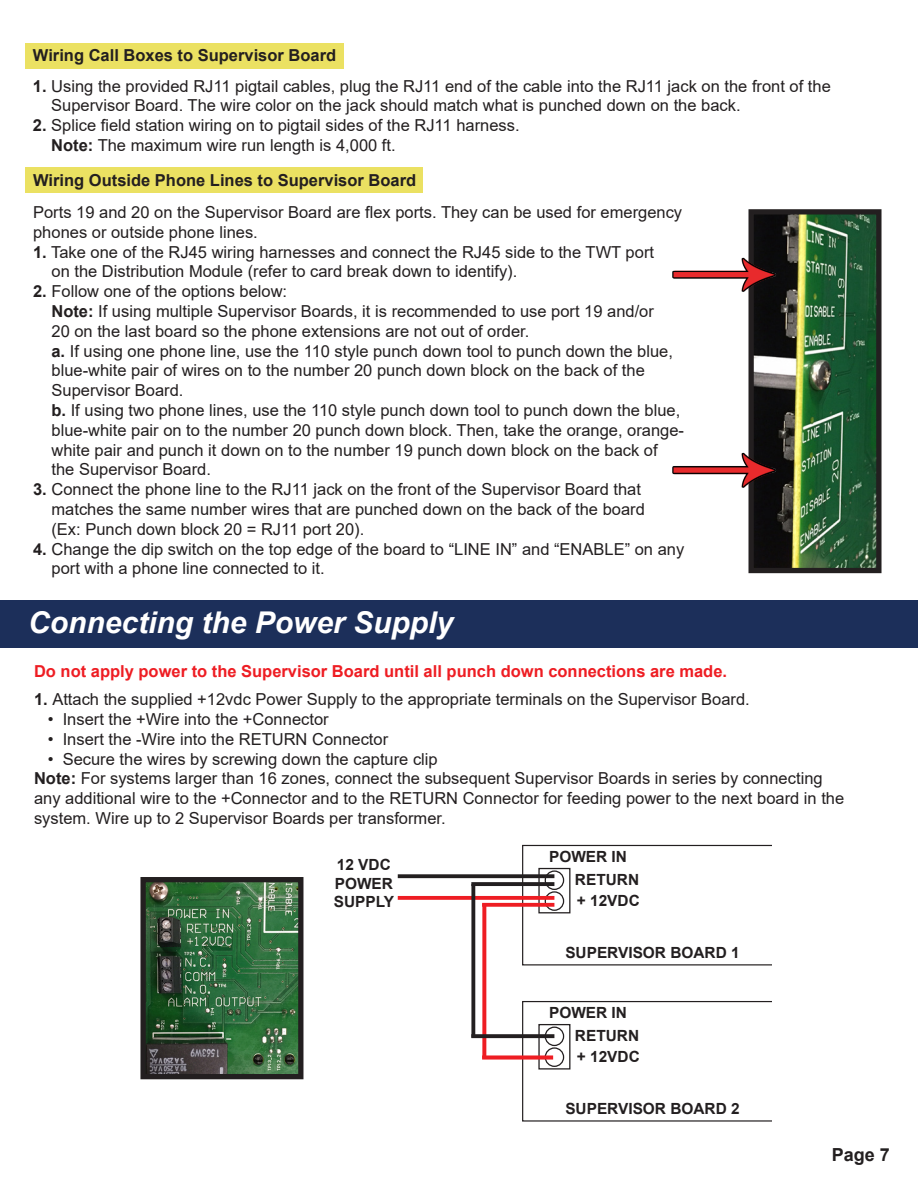
<style>
.page{position:relative;width:918px;height:1188px;background:#fff}
.page>*{position:absolute;margin:0;border:0;box-sizing:border-box;transform-origin:0 0}
.t1{font:italic 700 30px "Arial";color:#fff}
.t2{font:700 18px "Arial";color:#231f20}
.t3{font:16.5px/19.8px "Arial";color:#231f20}
.t4{font:700 16.5px "Arial";color:#231f20}
.t5{font:700 16.5px "Arial";color:#ee1d23}
.t6{font:700 15.45px/22.4px "Arial";color:#231f20}
.s1{font-weight:700}
</style>
<div class="page">
<div style="left:25px;top:43px;width:319px;height:25px;background:#ebe162"></div>
<div style="left:25px;top:168px;width:398px;height:25px;background:#ebe162"></div>
<img style="left:754px;top:215px;width:122px;height:352px">
<div style="left:748px;top:209px;width:134px;height:364px;border:5px solid #231f20"></div>
<img style="left:672px;top:256px;width:107px;height:39px">
<img style="left:672px;top:452px;width:107px;height:38px">
<div style="left:0;top:600px;width:918px;height:48px;background:#1c2f5a"></div>
<img style="left:146px;top:883px;width:151px;height:190px">
<div style="left:140px;top:877px;width:163px;height:202px;border:5px solid #231f20"></div>
<svg style="left:522px;top:845px;width:250px;height:120px"></svg>
<svg style="left:522px;top:1001px;width:250px;height:121px"></svg>
<svg style="left:398px;top:874px;width:156px;height:4px"></svg>
<svg style="left:398px;top:896px;width:156px;height:4px"></svg>
<svg style="left:482px;top:903px;width:72px;height:4px"></svg>
<svg style="left:482px;top:904px;width:4px;height:151px"></svg>
<div style="left:482px;top:1055px;width:71px;height:5px;background:#ee1d23"></div>
<svg style="left:471px;top:882px;width:83px;height:4px"></svg>
<svg style="left:471px;top:884px;width:4px;height:150px"></svg>
<svg style="left:471px;top:1034px;width:83px;height:4px"></svg>
<p class="t4" style="left:33px;top:44px;width:305px">Wiring Call Boxes to Supervisor Board</p>
<p class="t3" style="left:33px;top:76px;width:799px"><span class="s1">1.</span> Using the provided RJ11 pigtail cables, plug the RJ11 end of the cable into the RJ11 jack on the front of the</p>
<p class="t3" style="left:51px;top:96px;width:691px">Supervisor Board. The wire color on the jack should match what is punched down on the back.</p>
<p class="t3" style="left:33px;top:115px;width:488px"><span class="s1">2.</span> Splice field station wiring on to pigtail sides of the RJ11 harness.</p>
<p class="t3" style="left:51px;top:135px;width:346px"><span class="s1">Note:</span> The maximum wire run length is 4,000 ft.</p>
<p class="t4" style="left:33px;top:169px;width:385px">Wiring Outside Phone Lines to Supervisor Board</p>
<p class="t3" style="left:33px;top:202px;width:651px">Ports 19 and 20 on the Supervisor Board are flex ports. They can be used for emergency phones or outside phone lines.</p>
<p class="t3" style="left:33px;top:242px;width:622px"><span class="s1">1.</span> Take one of the RJ45 wiring harnesses and connect the RJ45 side to the TWT port</p>
<p class="t3" style="left:51px;top:262px;width:467px">on the Distribution Module (refer to card break down to identify).</p>
<p class="t3" style="left:33px;top:281px;width:256px"><span class="s1">2.</span> Follow one of the options below:</p>
<p class="t3" style="left:51px;top:301px;width:604px"><span class="s1">Note:</span> If using multiple Supervisor Boards, it is recommended to use port 19 and/or</p>
<p class="t3" style="left:51px;top:321px;width:479px">20 on the last board so the phone extensions are not out of order.</p>
<p class="t3" style="left:51px;top:341px;width:623px"><span class="s1">a.</span> If using one phone line, use the 110 style punch down tool to punch down the blue,</p>
<p class="t3" style="left:51px;top:361px;width:595px">blue-white pair of wires on to the number 20 punch down block on the back of the</p>
<p class="t3" style="left:51px;top:380px;width:134px">Supervisor Board.</p>
<p class="t3" style="left:51px;top:400px;width:630px"><span class="s1">b.</span> If using two phone lines, use the 110 style punch down tool to punch down the blue,</p>
<p class="t3" style="left:51px;top:420px;width:634px">blue-white pair on to the number 20 punch down block. Then, take the orange, orange-</p>
<p class="t3" style="left:51px;top:440px;width:608px">white pair and punch it down on to the number 19 punch down block on the back of</p>
<p class="t3" style="left:51px;top:460px;width:161px">the Supervisor Board.</p>
<p class="t3" style="left:33px;top:479px;width:609px"><span class="s1">3.</span> Connect the phone line to the RJ11 jack on the front of the Supervisor Board that</p>
<p class="t3" style="left:51px;top:499px;width:595px">matches the same number wires that are punched down on the back of the board</p>
<p class="t3" style="left:51px;top:519px;width:314px">(Ex: Punch down block 20 = RJ11 port 20).</p>
<p class="t3" style="left:33px;top:539px;width:653px"><span class="s1">4.</span> Change the dip switch on the top edge of the board to “LINE IN” and “ENABLE” on any</p>
<p class="t3" style="left:51px;top:559px;width:275px">port with a phone line connected to it.</p>
<p class="t1" style="left:28px;top:603px;width:427px">Connecting the Power Supply</p>
<p class="t5" style="left:34px;top:659px;width:695px">Do not apply power to the Supervisor Board until all punch down connections are made.</p>
<p class="t3" style="left:34px;top:689px;width:717px"><span class="s1">1.</span> Attach the supplied +12vdc Power Supply to the appropriate terminals on the Supervisor Board.</p>
<p class="t3" style="left:48px;top:709px;width:282px">• Insert the +Wire into the +Connector</p>
<p class="t3" style="left:48px;top:729px;width:342px">• Insert the -Wire into the RETURN Connector</p>
<p class="t3" style="left:48px;top:749px;width:392px">• Secure the wires by screwing down the capture clip</p>
<p class="t3" style="left:34px;top:769px;width:790px"><span class="s1">Note:</span> For systems larger than 16 zones, connect the subsequent Supervisor Boards in series by connecting</p>
<p class="t3" style="left:34px;top:788px;width:812px">any additional wire to the +Connector and to the RETURN Connector for feeding power to the next board in the</p>
<p class="t3" style="left:34px;top:808px;width:413px">system. Wire up to 2 Supervisor Boards per transformer.</p>
<p class="t6" style="left:575px;top:845px;width:66px;text-indent:-26px">POWER IN<br>RETURN + 12VDC</p>
<p class="t6" style="left:334px;top:856px;width:62px;line-height:18.5px">12 VDC<br>POWER<br>SUPPLY</p>
<p class="t6" style="left:565px;top:942px;width:176px">SUPERVISOR BOARD 1</p>
<p class="t6" style="left:575px;top:1002px;width:66px;text-indent:-26px">POWER IN<br>RETURN + 12VDC</p>
<p class="t6" style="left:565px;top:1098px;width:176px">SUPERVISOR BOARD 2</p>
<p class="t2" style="left:832px;top:1142px;width:60px">Page 7</p>
</div>
